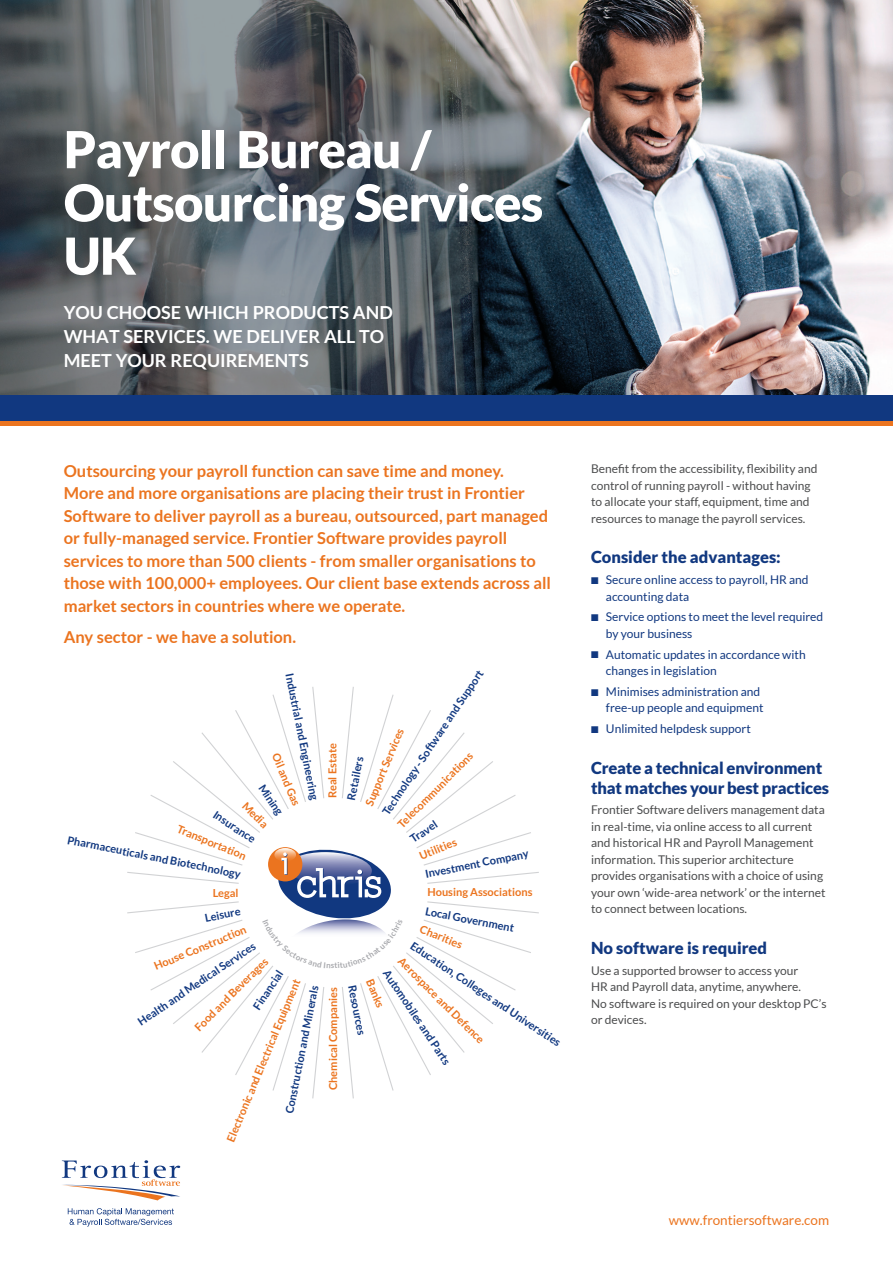
<style>
.page{position:relative;width:893px;height:1263px;background:#fff}
.page>*{position:absolute;margin:0;border:0;box-sizing:border-box;transform-origin:0 0}
.t1{font:900 51px "Lato";letter-spacing:-.015em;color:#fff}
.t2{font:700 18px/24px "Lato";color:#fff}
.Intro_Block{font:700 16.5px/22.5px "Lato";color:#eb741f}
.Paragraph_Header{font:900 16.5px/19.5px "Lato";letter-spacing:-.01em;color:#113880}
.t3{font:13.5px "Lato";color:#eb741f}
.Body_Copy{font:12px/16.5px "Lato";color:#4b4c4d}
.t4{font:12px/16.5px "Lato";color:#113880}
.t5{font:700 11.1px "Lato";color:#113880}
.t6{font:700 11.1px "Lato";color:#eb741f}
.t7{font:700 10.95px "Lato";color:#eb741f}
.t8{font:700 10.95px "Lato";color:#113880}
</style>
<div class="page">
<img style="left:0;top:0;width:893px;height:395px">
<svg style="left:68px;top:1208px;width:106px;height:18px"></svg>
<svg style="left:61px;top:1160px;width:119px;height:40px"></svg>
<div style="left:0;top:395px;width:893px;height:30px;background:#113880"></div>
<hr style="left:0;top:421px;width:893px;height:4px;background:#eb741f">
<svg style="left:127px;top:687px;width:412px;height:412px"></svg>
<svg style="left:263px;top:846px;width:140px;height:122px"></svg>
<p class="t1" style="left:64px;top:120px;width:369px">Payroll Bureau /</p>
<p class="t1" style="left:64px;top:173px;width:481px">Outsourcing Services</p>
<p class="t1" style="left:64px;top:226px;width:74px">UK</p>
<p class="t2" style="left:64px;top:300px;width:331px">YOU CHOOSE WHICH PRODUCTS AND<br>WHAT SERVICES. WE DELIVER ALL TO<br>MEET YOUR REQUIREMENTS</p>
<p class="Intro_Block" style="left:64px;top:459px;width:489px">Outsourcing your payroll function can save time and money.<br>More and more organisations are placing their trust in Frontier Software to deliver payroll as a bureau, outsourced, part managed or fully-managed service. Frontier Software provides payroll services to more than 500 clients - from smaller organisations to those with 100,000+ employees. Our client base extends across all market sectors in countries where we operate.</p>
<p class="Intro_Block" style="left:64px;top:625px;width:234px">Any sector - we have a solution.</p>
<p class="t5" style="left:296px;top:672px;width:131px;rotate:79deg">Industrial and Engineering</p>
<p class="t7" style="left:282px;top:751px;width:57px;rotate:68deg">Oil and Gas</p>
<p class="t8" style="left:267px;top:782px;width:36px;rotate:56deg">Mining</p>
<p class="t6" style="left:249px;top:799px;width:33px;rotate:45deg">Media</p>
<p class="t8" style="left:218px;top:808px;width:50px;rotate:34deg">Insurance</p>
<p class="t7" style="left:180px;top:823px;width:75px;rotate:22deg">Transportation</p>
<p class="t5" style="left:69px;top:834px;width:178px;rotate:11deg">Pharmaceuticals and Biotechnology</p>
<p class="t7" style="left:326px;top:798px;width:57px;rotate:-90deg">Real Estate</p>
<p class="t7" style="left:213px;top:886px;width:27px">Legal</p>
<p class="t5" style="left:204px;top:912px;width:37px;rotate:-11deg">Leisure</p>
<p class="t7" style="left:152px;top:960px;width:100px;rotate:-22deg">House Construction</p>
<p class="t8" style="left:136px;top:1017px;width:141px;rotate:-34deg">Health and Medical Services</p>
<p class="t6" style="left:192px;top:1024px;width:100px;rotate:-45deg">Food and Beverages</p>
<p class="t8" style="left:251px;top:1005px;width:46px;rotate:-56deg">Financial</p>
<p class="t7" style="left:225px;top:1139px;width:177px;rotate:-68deg">Electronic and Electrical Equipment</p>
<p class="t5" style="left:283px;top:1112px;width:132px;rotate:-79deg">Construction and Minerals</p>
<p class="t7" style="left:327px;top:1090px;width:105px;rotate:-90deg">Chemical Companies</p>
<p class="t8" style="left:380px;top:810px;width:174px;rotate:-56deg">Technology - Software and Support</p>
<p class="t7" style="left:363px;top:803px;width:84px;rotate:-68deg">Support Services</p>
<p class="t6" style="left:395px;top:821px;width:103px;rotate:-45deg">Telecommunications</p>
<p class="t8" style="left:345px;top:799px;width:46px;rotate:-79deg">Retailers</p>
<p class="t8" style="left:408px;top:835px;width:32px;rotate:-34deg">Travel</p>
<p class="t7" style="left:418px;top:850px;width:41px;rotate:-22deg">Utilities</p>
<p class="t8" style="left:424px;top:867px;width:106px;rotate:-11deg">Investment Company</p>
<p class="t7" style="left:427px;top:886px;width:107px">Housing Associations</p>
<p class="t5" style="left:427px;top:904px;width:92px;rotate:11deg">Local Government</p>
<p class="t7" style="left:423px;top:923px;width:46px;rotate:22deg">Charities</p>
<p class="t8" style="left:415px;top:939px;width:179px;rotate:34deg">Education, Colleges and Universities</p>
<p class="t6" style="left:405px;top:954px;width:118px;rotate:45deg">Aerospace and Defence</p>
<p class="t8" style="left:391px;top:967px;width:113px;rotate:56deg">Automobiles and Parts</p>
<p class="t7" style="left:376px;top:977px;width:32px;rotate:68deg">Banks</p>
<p class="t5" style="left:358px;top:984px;width:53px;rotate:79deg">Resources</p>
<p class="Body_Copy" style="left:591px;top:460px;width:228px">Benefit from the accessibility, flexibility and control of running payroll - without having to allocate your staff, equipment, time and resources to manage the payroll services.</p>
<p class="Paragraph_Header" style="left:591px;top:547px;width:191px">Consider the advantages:</p>
<p class="t4" style="left:606px;top:571px;width:204px;text-indent:-15px">■ Secure online access to payroll, HR and accounting data</p>
<p class="t4" style="left:606px;top:609px;width:219px;text-indent:-15px">■ Service options to meet the level required by your business</p>
<p class="t4" style="left:606px;top:646px;width:201px;text-indent:-15px">■ Automatic updates in accordance with changes in legislation</p>
<p class="t4" style="left:591px;top:683px;width:174px;text-align:right">■ Minimises administration and free-up people and equipment</p>
<p class="t4" style="left:591px;top:720px;width:161px">■ Unlimited helpdesk support</p>
<p class="Paragraph_Header" style="left:591px;top:758px;width:240px">Create a technical environment that matches your best practices</p>
<p class="Body_Copy" style="left:591px;top:801px;width:236px">Frontier Software delivers management data in real-time, via online access to all current and historical HR and Payroll Management information. This superior architecture provides organisations with a choice of using your own ‘wide-area network’ or the internet to connect between locations.</p>
<p class="Paragraph_Header" style="left:591px;top:938px;width:178px">No software is required</p>
<p class="Body_Copy" style="left:591px;top:962px;width:237px">Use a supported browser to access your<br>HR and Payroll data, anytime, anywhere.<br>No software is required on your desktop PC’s or devices.</p>
<p class="t3" style="left:669px;top:1212px;width:162px">www.frontiersoftware.com</p>
</div>
